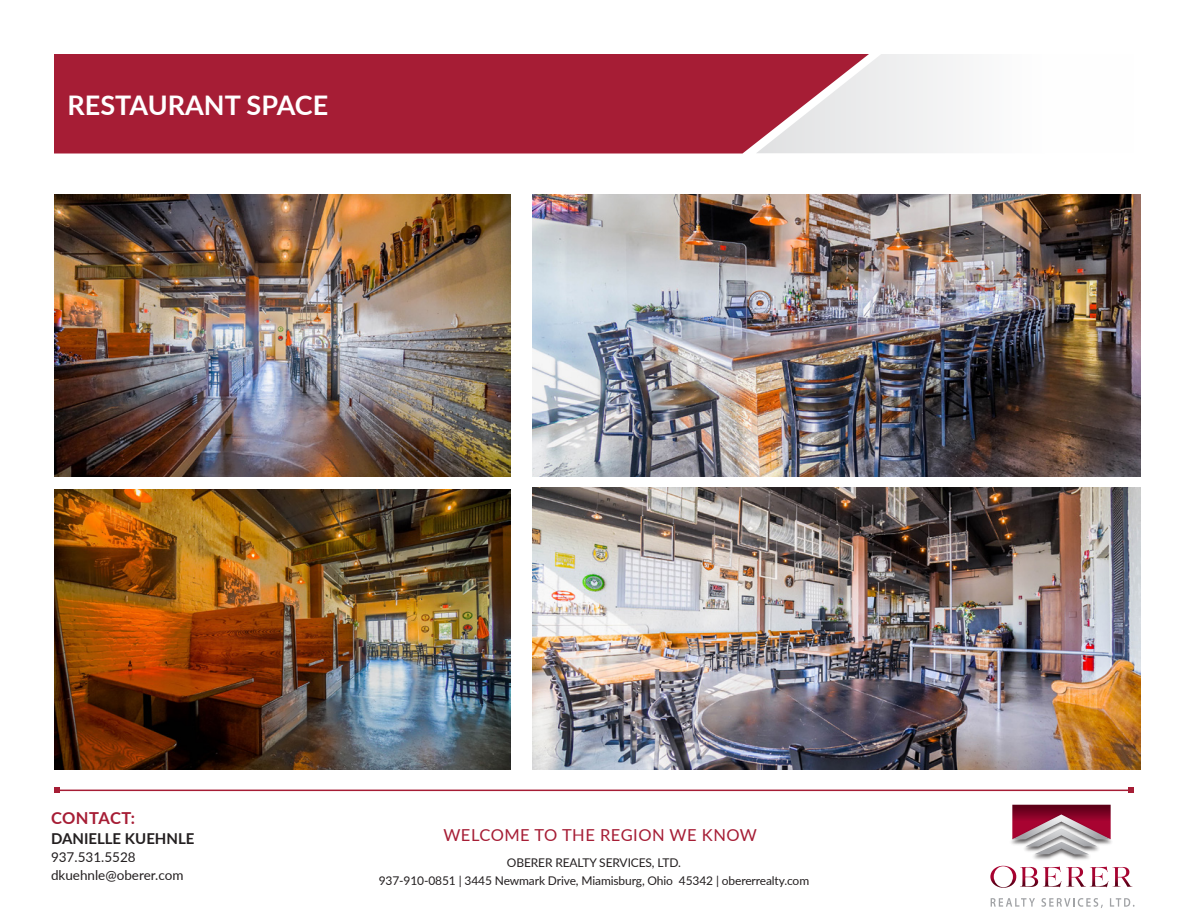
<style>
.page{position:relative;width:1188px;height:918px;background:#fff}
.page>*{position:absolute;margin:0;border:0;box-sizing:border-box;transform-origin:0 0}
.t1{font:700 27px "Lato";color:#fff}
.t2{font:16.5px "Lato";letter-spacing:.03em;color:#a61d35}
.t3{font:700 16.5px "Lato";letter-spacing:.02em;color:#a61d35}
.t4{font:700 15px "Lato";color:#231f20}
.t5{font:13.5px "Lato";color:#231f20}
.t6{font:12px "Lato";letter-spacing:-.01em;color:#231f20}
</style>
<div class="page">
<div style="left:869px;top:54px;width:87px;height:99px;background:#f0f0f1"></div>
<svg style="left:54px;top:54px;width:815px;height:100px;background:#ab2d43"></svg>
<hr style="left:57px;top:790px;width:1074px;height:1px;background:#a61d35">
<svg style="left:54px;top:787px;width:6px;height:6px"></svg>
<svg style="left:1128px;top:787px;width:6px;height:6px"></svg>
<svg style="left:991px;top:898px;width:44px;height:9px"></svg>
<svg style="left:1041px;top:898px;width:62px;height:10px"></svg>
<svg style="left:1110px;top:898px;width:25px;height:9px"></svg>
<img style="left:1033px;top:854px;width:56px;height:6px">
<svg style="left:990px;top:866px;width:142px;height:22px"></svg>
<svg style="left:1012px;top:805px;width:99px;height:49px;background:#a86d7e"></svg>
<img style="left:533px;top:194px;width:607px;height:282px">
<img style="left:54px;top:194px;width:457px;height:282px">
<img style="left:533px;top:487px;width:607px;height:282px">
<img style="left:54px;top:490px;width:457px;height:279px">
<p class="t1" style="left:68px;top:86px;width:262px">RESTAURANT SPACE</p>
<p class="t3" style="left:51px;top:806px;width:86px">CONTACT:</p>
<p class="t4" style="left:51px;top:828px;width:145px">DANIELLE KUEHNLE</p>
<p class="t2" style="left:443px;top:824px;width:315px">WELCOME TO THE REGION WE KNOW</p>
<p class="t5" style="left:51px;top:848px;width:86px">937.531.5528</p>
<p class="t5" style="left:51px;top:866px;width:134px">dkuehnle@oberer.com</p>
<p class="t6" style="left:507px;top:854px;width:176px">OBERER REALTY SERVICES, LTD.</p>
<p class="t6" style="left:379px;top:872px;width:432px">937-910-0851 | 3445 Newmark Drive, Miamisburg, Ohio 45342 | obererrealty.com</p>
</div>
